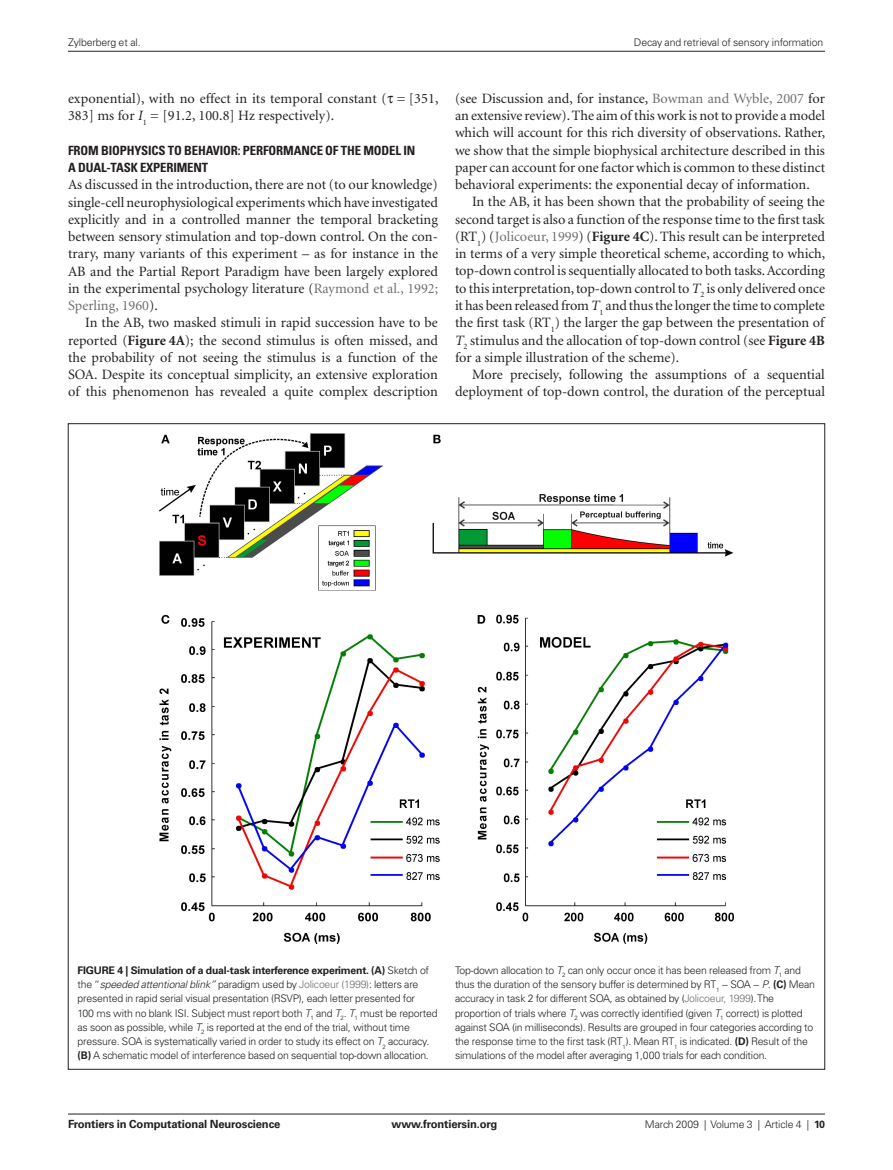
<style>
.page{position:relative;width:893px;height:1170px;background:#fff}
.page>*{position:absolute;margin:0;border:0;box-sizing:border-box;transform-origin:0 0}
.t1{font:14.25px/17.2px "Minion";color:#231f20;text-align:justify}
.t2{font:700 condensed 12.75px/17.2px "Univers";letter-spacing:-.01em;color:#231f20}
.t3{font:700 11.25px "Univers";letter-spacing:-.015em;color:#231f20}
.t4{font:300 10.5px/14.2px "Univers";letter-spacing:-.02em;color:#231f20}
.s1{font-style:italic}
.s2{color:#6c6d70}
.s3{font-weight:700}
</style>
<div class="page">
<hr style="left:68px;top:51px;width:757px;height:1px;background:#231f20">
<hr style="left:68px;top:1113px;width:757px;height:1px;background:#231f20">
<img style="left:159px;top:433px;width:574px;height:510px">
<p class="t4" style="left:68px;top:36px;width:74px">Zylberberg et al.</p>
<p class="t4" style="left:634px;top:36px;width:191px">Decay and retrieval of sensory information</p>
<p class="t1" style="left:68px;top:91px;width:372px">exponential), with no effect in its temporal constant ( = [351,<br>383] ms for <span class="s1">I</span><sub>1</sub> = [91.2, 100.8] Hz respectively).</p>
<p class="t2" style="left:68px;top:143px;width:349px">FROM BIOPHYSICS TO BEHAVIOR: PERFORMANCE OF THE MODEL IN<br>A DUAL-TASK EXPERIMENT</p>
<p class="t1" style="left:68px;top:177px;width:372px">As discussed in the introduction, there are not (to our knowledge) single-cell neurophysiological experiments which have investigated explicitly and in a controlled manner the temporal bracketing between sensory stimulation and top-down control. On the con&shy;trary, many variants of this experiment – as for instance in the AB and the Partial Report Paradigm have been largely explored in the experimental psychology literature (<span class="s2">Raymond et al., 1992; Sperling, 1960</span>).</p>
<p class="t1" style="left:68px;top:315px;width:371px;text-indent:17px">In the AB, two masked stimuli in rapid succession have to be reported (<span class="s3">Figure 4A</span>); the second stimulus is often missed, and the probability of not seeing the stimulus is a function of the SOA. Despite its conceptual simplicity, an extensive exploration of this phenomenon has revealed a quite complex description</p>
<p class="t1" style="left:455px;top:91px;width:372px">(see Discussion and, for instance, <span class="s2">Bowman and Wyble, 2007</span> for an extensive review). The aim of this work is not to provide a model which will account for this rich diversity of observations. Rather, we show that the simple biophysical architecture described in this paper can account for one factor which is common to these distinct behavioral experiments: the exponential decay of information.</p>
<p class="t1" style="left:455px;top:194px;width:372px;text-indent:17px">In the AB, it has been shown that the probability of seeing the second target is also a function of the response time to the first task (RT<sub>1</sub>) (<span class="s2">Jolicoeur, 1999</span>) (<span class="s3">Figure 4C</span>). This result can be interpreted in terms of a very simple theoretical scheme, according to which, top-down control is sequentially allocated to both tasks. According to this interpretation, top-down control to <span class="s1">T</span><sub>2</sub> is only delivered once it has been released from <span class="s1">T</span><sub>1</sub> and thus the longer the time to complete the first task (RT<sub>1</sub>) the larger the gap between the presentation of <span class="s1">T</span><sub>2</sub> stimulus and the allocation of top-down control (see <span class="s3">Figure 4B </span>for a simple illustration of the scheme).</p>
<p class="t1" style="left:455px;top:367px;width:371px;text-align:right">More precisely, following the assumptions of a sequential deployment of top-down control, the duration of the perceptual</p>
<p class="t4" style="left:78px;top:963px;width:361px"><span class="s3">FIGURE 4 | Simulation of a dual-task interference experiment. (A)</span> Sketch of the “<span class="s1">speeded attentional blink”</span> paradigm used by <span class="s2">Jolicoeur (1999)</span>: letters are presented in rapid serial visual presentation (RSVP), each letter presented for<br>100 ms with no blank ISI. Subject must report both <span class="s1">T</span><sub>1</sub> and <span class="s1">T</span><sub>2</sub>. <span class="s1">T</span><sub>1</sub> must be reported as soon as possible, while <span class="s1">T</span><sub>2</sub> is reported at the end of the trial, without time pressure. SOA is systematically varied in order to study its effect on <span class="s1">T</span><sub>2</sub> accuracy. <span class="s3">(B)</span> A schematic model of interference based on sequential top-down allocation.</p>
<p class="t4" style="left:455px;top:963px;width:362px">Top-down allocation to <span class="s1">T</span><sub>2</sub> can only occur once it has been released from <span class="s1">T</span><sub>1</sub> and thus the duration of the sensory buffer is determined by RT<sub>1</sub> − SOA − <span class="s1">P</span>. <span class="s3">(C)</span> Mean accuracy in task 2 for different SOA, as obtained by (<span class="s2">Jolicoeur, 1999</span>). The proportion of trials where <span class="s1">T</span><sub>2</sub> was correctly identified (given <span class="s1">T</span><sub>1</sub> correct) is plotted against SOA (in milliseconds). Results are grouped in four categories according to the response time to the first task (RT<sub>1</sub>). Mean RT<sub>1</sub> is indicated. <span class="s3">(D)</span> Result of the simulations of the model after averaging 1,000 trials for each condition.</p>
<p class="t3" style="left:68px;top:1119px;width:214px">Frontiers in Computational Neuroscience</p>
<p class="t3" style="left:392px;top:1119px;width:107px">www.frontiersin.org</p>
<p class="t4" style="left:645px;top:1117px;width:181px">March 2009 | Volume 3 | Article 4 | <span class="s3">10</span></p>
</div>
